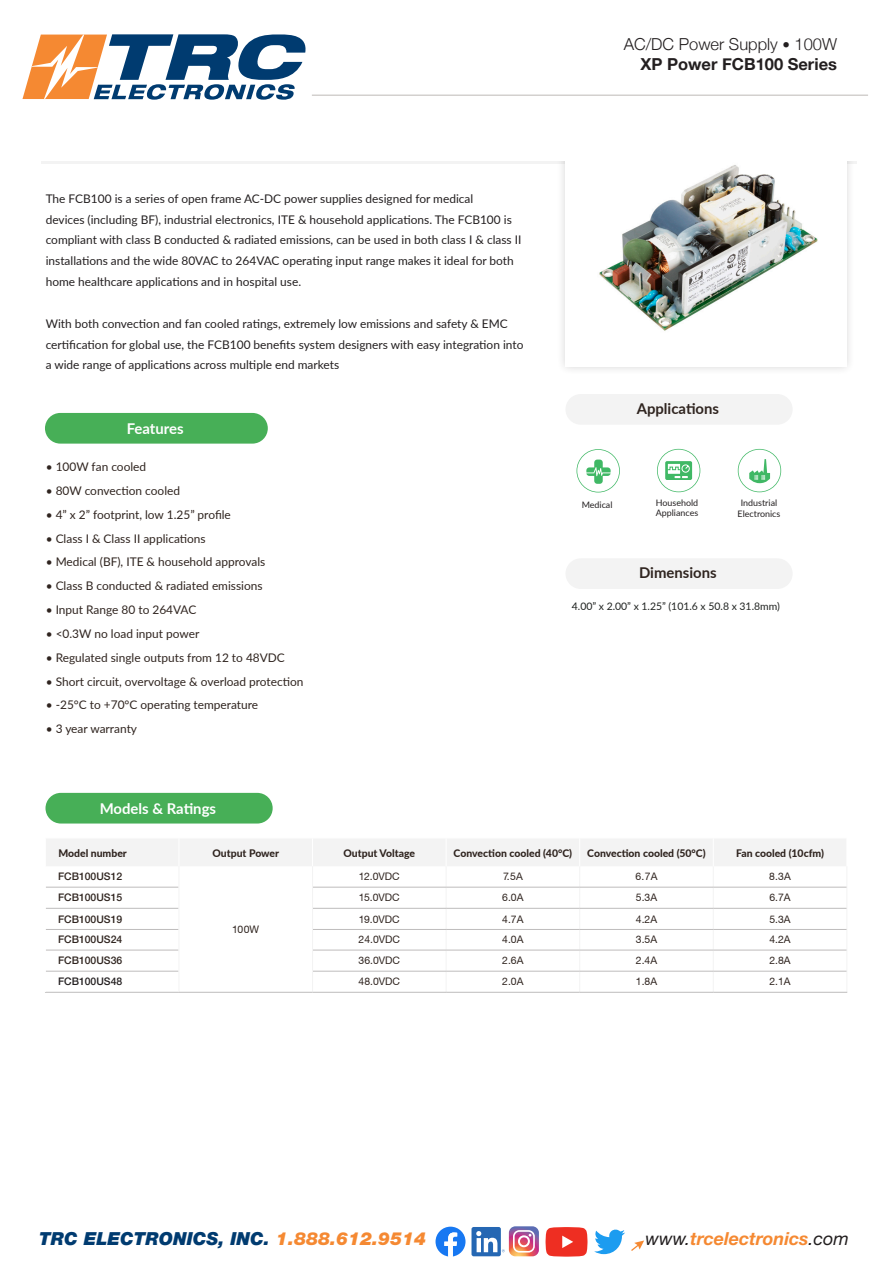
<style>
.page{position:relative;width:891px;height:1269px;background:#fff}
.page>*{position:absolute;margin:0;border:0;box-sizing:border-box;transform-origin:0 0}
.t1{font:italic 900 18px "Helvetica Neue LT Std";color:#003b70}
.t2{font:italic 700 18px "Helvetica Neue LT Std";color:#f58932}
.t3{font:300 16.5px "Helvetica Neue";color:#231f20}
.t4{font:700 16.5px "Helvetica Neue";color:#231f20}
.t5{font:700 14.85px "Lato";color:#2f241f}
.t6{font:700 14.85px "Lato";color:#fff}
.t7{font:11.85px/20.9px "Lato";color:#231f20}
.t8{font:11.85px "Lato";color:#2f241f}
.t9{font:10.35px "Helvetica Neue CE";color:#2f241f}
.t10{font:800 10.35px "Lato";color:#2f241f}
.t11{font:500 10.35px "Helvetica Neue LT";color:#2f241f}
.t12{font:10.35px "Lato";color:#1f2220}
.t13{font:500 10.35px "Helvetica Neue LT";color:#231f20}
.t14{font:9px/10.4px "Lato";color:#231f20}
.s1{font-size:15px}
.s2{color:#f58932}
.s3{font-weight:400;color:#231f20}
</style>
<div class="page">
<hr style="left:312px;top:94px;width:556px;height:2px;background:#d3d0ce">
<svg style="left:631px;top:1240px;width:13px;height:11px"></svg>
<svg style="left:22px;top:34px;width:284px;height:66px"></svg>
<svg style="left:436px;top:1227px;width:30px;height:30px"></svg>
<svg style="left:546px;top:1227px;width:42px;height:30px"></svg>
<svg style="left:594px;top:1229px;width:31px;height:25px"></svg>
<div style="left:472px;top:1227px;width:29px;height:29px;background:#2567b3;border-radius:2px"></div>
<svg style="left:476px;top:1226px;width:63px;height:30px"></svg>
<hr style="left:41px;top:161px;width:816px;height:3px;background:#f3f3f3">
<div style="left:565px;top:558px;width:228px;height:31px;background:#f3f3f3;border-radius:15px"></div>
<div style="left:557px;top:161px;width:299px;height:215px;background:#231f20;opacity:.2"></div>
<img style="left:565px;top:161px;width:281px;height:206px">
<div style="left:565px;top:394px;width:228px;height:31px;background:#f3f3f3;border-radius:15px"></div>
<div style="left:46px;top:793px;width:227px;height:31px;background:#47af57;border-radius:15px"></div>
<div style="left:45px;top:413px;width:223px;height:31px;background:#47af57;border-radius:15px"></div>
<svg style="left:577px;top:449px;width:43px;height:44px"></svg>
<svg style="left:657px;top:449px;width:43px;height:43px"></svg>
<svg style="left:738px;top:449px;width:43px;height:43px"></svg>
<hr style="left:45px;top:992px;width:134px;height:1px;background:#bebcbc">
<hr style="left:313px;top:992px;width:133px;height:1px;background:#bebcbc">
<hr style="left:446px;top:992px;width:134px;height:1px;background:#bebcbc">
<hr style="left:580px;top:992px;width:133px;height:1px;background:#bebcbc">
<hr style="left:713px;top:992px;width:134px;height:1px;background:#bebcbc">
<svg style="left:46px;top:839px;width:801px;height:153px"></svg>
<hr style="left:179px;top:992px;width:134px;height:1px;background:#bebcbc">
<p class="t3" style="left:624px;top:31px;width:215px">AC/DC Power Supply <span class="s1">•</span> 100W</p>
<p class="t4" style="left:640px;top:51px;width:198px">XP Power FCB100 Series</p>
<p class="t7" style="left:46px;top:187px;width:477px">The FCB100 is a series of open frame AC-DC power supplies designed for medical<br>devices (including BF), industrial electronics, ITE &amp; household applications. The FCB100 is compliant with class B conducted &amp; radiated emissions, can be used in both class I &amp; class II installations and the wide 80VAC to 264VAC operating input range makes it ideal for both home healthcare applications and in hospital use.</p>
<p class="t7" style="left:46px;top:313px;width:479px">With both convection and fan cooled ratings, extremely low emissions and safety &amp; EMC certification for global use, the FCB100 benefits system designers with easy integration into a wide range of applications across multiple end markets</p>
<p class="t6" style="left:127px;top:418px;width:58px">Features</p>
<p class="t8" style="left:46px;top:458px;width:102px">• 100W fan cooled</p>
<p class="t8" style="left:46px;top:482px;width:136px">• 80W convection cooled</p>
<p class="t8" style="left:46px;top:506px;width:187px">• 4” x 2” footprint, low 1.25” profile</p>
<p class="t8" style="left:46px;top:530px;width:162px">• Class I &amp; Class II applications</p>
<p class="t8" style="left:46px;top:554px;width:221px">• Medical (BF), ITE &amp; household approvals</p>
<p class="t8" style="left:46px;top:577px;width:218px">• Class B conducted &amp; radiated emissions</p>
<p class="t8" style="left:46px;top:601px;width:152px">• Input Range 80 to 264VAC</p>
<p class="t8" style="left:46px;top:625px;width:155px">• &lt;0.3W no load input power</p>
<p class="t8" style="left:46px;top:649px;width:241px">• Regulated single outputs from 12 to 48VDC</p>
<p class="t8" style="left:46px;top:673px;width:259px">• Short circuit, overvoltage &amp; overload protection</p>
<p class="t8" style="left:46px;top:697px;width:214px">• -25°C to +70°C operating temperature</p>
<p class="t8" style="left:46px;top:720px;width:93px">• 3 year warranty</p>
<p class="t6" style="left:100px;top:798px;width:118px">Models &amp; Ratings</p>
<p class="t5" style="left:637px;top:398px;width:84px">Applications</p>
<p class="t14" style="left:582px;top:499px;width:32px">Medical</p>
<p class="t14" style="left:656px;top:497px;width:44px">Household<br>Appliances</p>
<p class="t14" style="left:738px;top:497px;width:44px;text-align:center">Industrial<br>Electronics</p>
<p class="t5" style="left:639px;top:562px;width:79px">Dimensions</p>
<p class="t12" style="left:572px;top:598px;width:210px">4.00” x 2.00” x 1.25” (101.6 x 50.8 x 31.8mm)</p>
<p class="t10" style="left:58px;top:845px;width:70px">Model number</p>
<p class="t10" style="left:213px;top:845px;width:68px">Output Power</p>
<p class="t10" style="left:344px;top:845px;width:73px">Output Voltage</p>
<p class="t10" style="left:454px;top:845px;width:120px">Convection cooled (40°C)</p>
<p class="t10" style="left:587px;top:845px;width:120px">Convection cooled (50°C)</p>
<p class="t10" style="left:736px;top:845px;width:89px">Fan cooled (10cfm)</p>
<p class="t11" style="left:58px;top:870px;width:66px">FCB100US12</p>
<p class="t9" style="left:359px;top:870px;width:42px">12.0VDC</p>
<p class="t9" style="left:503px;top:870px;width:21px">7.5A</p>
<p class="t9" style="left:636px;top:870px;width:23px">6.7A</p>
<p class="t9" style="left:769px;top:870px;width:23px">8.3A</p>
<p class="t11" style="left:58px;top:892px;width:66px">FCB100US15</p>
<p class="t9" style="left:359px;top:892px;width:42px">15.0VDC</p>
<p class="t9" style="left:502px;top:892px;width:23px">6.0A</p>
<p class="t9" style="left:636px;top:892px;width:23px">5.3A</p>
<p class="t9" style="left:769px;top:892px;width:23px">6.7A</p>
<p class="t11" style="left:58px;top:913px;width:66px">FCB100US19</p>
<p class="t9" style="left:359px;top:913px;width:42px">19.0VDC</p>
<p class="t9" style="left:502px;top:913px;width:23px">4.7A</p>
<p class="t9" style="left:636px;top:913px;width:23px">4.2A</p>
<p class="t9" style="left:769px;top:913px;width:23px">5.3A</p>
<p class="t11" style="left:58px;top:934px;width:66px">FCB100US24</p>
<p class="t9" style="left:359px;top:934px;width:43px">24.0VDC</p>
<p class="t9" style="left:502px;top:934px;width:23px">4.0A</p>
<p class="t9" style="left:636px;top:934px;width:23px">3.5A</p>
<p class="t9" style="left:769px;top:934px;width:23px">4.2A</p>
<p class="t11" style="left:58px;top:955px;width:66px">FCB100US36</p>
<p class="t9" style="left:359px;top:954px;width:43px">36.0VDC</p>
<p class="t9" style="left:502px;top:954px;width:23px">2.6A</p>
<p class="t9" style="left:636px;top:954px;width:23px">2.4A</p>
<p class="t9" style="left:769px;top:954px;width:23px">2.8A</p>
<p class="t13" style="left:58px;top:976px;width:66px">FCB100US48</p>
<p class="t9" style="left:359px;top:976px;width:43px">48.0VDC</p>
<p class="t9" style="left:502px;top:976px;width:23px">2.0A</p>
<p class="t9" style="left:636px;top:976px;width:23px">1.8A</p>
<p class="t9" style="left:769px;top:976px;width:23px">2.1A</p>
<p class="t9" style="left:232px;top:923px;width:28px">100W</p>
<p class="t1" style="left:39px;top:1227px;width:388px">TRC ELECTRONICS, INC. <span class="s2">1.888.612.9514</span></p>
<p class="t2" style="left:645px;top:1227px;width:205px"><span class="s3">www.</span>trcelectronics<span class="s3">.com</span></p>
</div>
